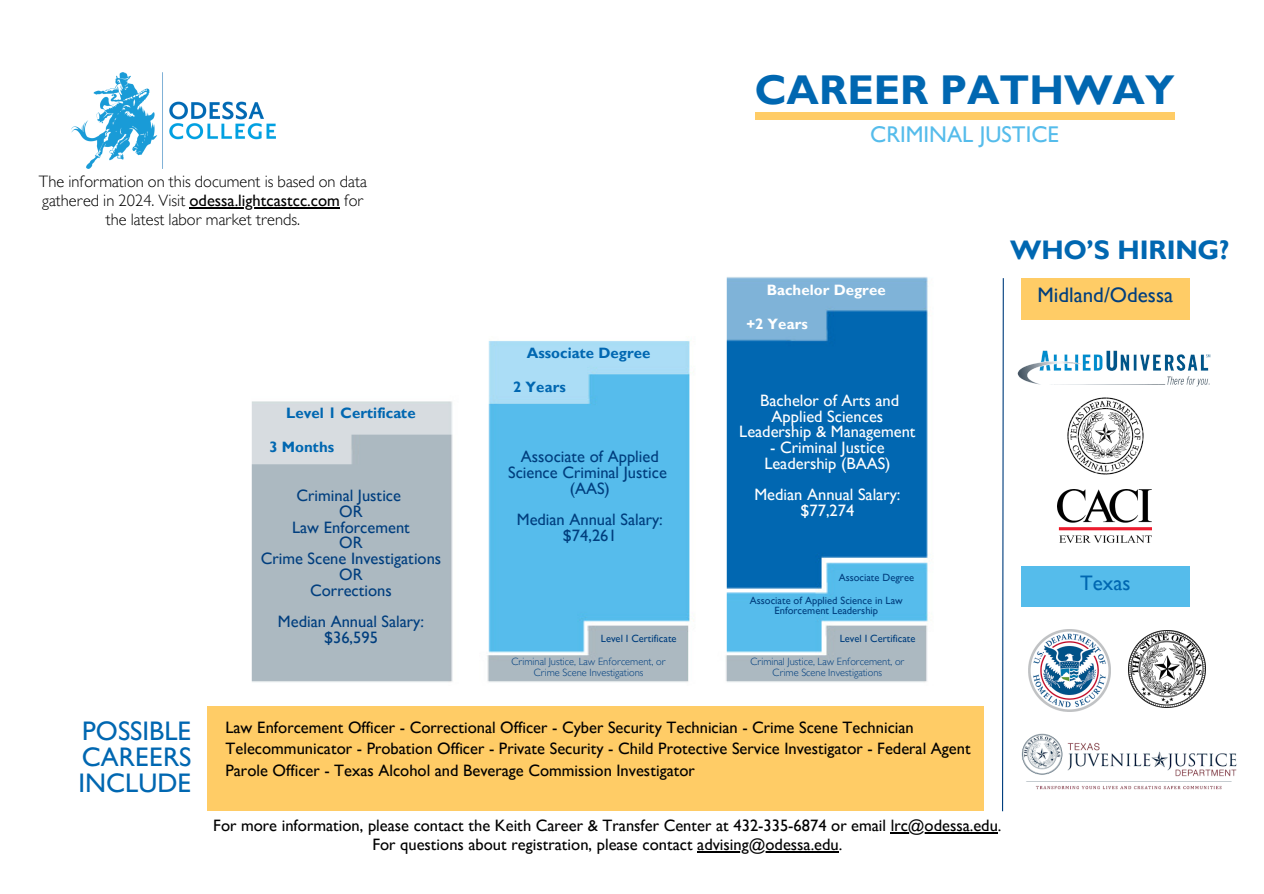
<style>
.page{position:relative;width:1264px;height:894px;background:#fff}
.page>*{position:absolute;margin:0;border:0;box-sizing:border-box;transform-origin:0 0}
.t1{font:700 41.55px "Gill Sans MT Std";color:#0067b1}
.t2{font:500 26.85px/25.8px "Gill Sans MT Std";color:#0067b1;text-align:justify}
.t3{font:700 26.85px "Gill Sans MT Std";color:#0067b1}
.t4{font:500 22.8px "Gill Sans MT Std";color:#55bceb}
.t5{font:500 21px "Gill Sans MT Std";color:#003e7e}
.t6{font:500 21px "Gill Sans MT Std";color:#0067b1}
.t7{font:500 16.5px/21.3px "Gill Sans MT Std";color:#000}
.t8{font:500 16.5px/15.8px "Gill Sans MT Std";color:#003e7e;text-align:center}
.t9{font:300 16.5px/19.2px "Gill Sans MT Std";color:#000}
.t10{font:500 16.5px/15.8px "Gill Sans MT Std";color:#fff;text-align:center}
.t11{font:700 15px "Gill Sans MT Std";color:#0067b1}
.t12{font:700 15px "Gill Sans MT Std";color:#fff}
.t13{font:300 10.5px "Gill Sans MT Std";color:#003e7e}
.t14{font:500 10.5px/10.5px "Gill Sans MT Std";color:#003e7e;text-align:center}
.s1{font-weight:500}
</style>
<div class="page">
<img style="left:71px;top:73px;width:205px;height:95px">
<div style="left:755px;top:112px;width:419px;height:7px;background:#fc6"></div>
<div style="left:207px;top:706px;width:776px;height:105px;background:#fc6"></div>
<img style="left:251px;top:401px;width:202px;height:281px">
<img style="left:487px;top:340px;width:207px;height:342px">
<img style="left:725px;top:277px;width:203px;height:405px">
<svg style="left:1002px;top:278px;width:2px;height:534px"></svg>
<div style="left:1020px;top:278px;width:169px;height:41px;background:#fc6"></div>
<div style="left:1020px;top:566px;width:169px;height:41px;background:#55bceb"></div>
<img style="left:1017px;top:350px;width:194px;height:37px">
<img style="left:1067px;top:397px;width:77px;height:78px">
<img style="left:1057px;top:489px;width:94px;height:53px">
<img style="left:1028px;top:629px;width:82px;height:82px">
<img style="left:1128px;top:630px;width:77px;height:77px">
<img style="left:1021px;top:733px;width:216px;height:57px">
<hr style="left:890px;top:832px;width:107px;height:1px;background:#000">
<hr style="left:697px;top:851px;width:141px;height:1px;background:#000">
<hr style="left:189px;top:207px;width:151px;height:1px;background:#000">
<p class="t9" style="left:39px;top:174px;width:329px">The information on this document is based on data gathered in 2024. Visit <span class="s1">odessa.lightcastcc.com</span> for</p>
<p class="t9" style="left:106px;top:213px;width:196px">the latest labor market trends.</p>
<h6 class="t11" style="left:286px;top:408px;width:131px">Level 1 Certificate</h6>
<h5 class="t11" style="left:269px;top:442px;width:66px">3 Months</h5>
<h5 class="t8" style="left:261px;top:490px;width:182px">Criminal Justice<br>OR<br>Law Enforcement<br>OR<br>Crime Scene Investigations<br>OR<br>Corrections</h5>
<h5 class="t8" style="left:278px;top:616px;width:148px">Median Annual Salary: $36,595</h5>
<p class="t11" style="left:527px;top:347px;width:125px">Associate Degree</p>
<p class="t11" style="left:513px;top:381px;width:54px">2 Years</p>
<p class="t8" style="left:508px;top:451px;width:160px">Associate of Applied<br>Science Criminal Justice (AAS)</p>
<h5 class="t8" style="left:517px;top:514px;width:148px">Median Annual Salary: $74,261</h5>
<p class="t14" style="left:601px;top:634px;width:77px">Level I Certificate</p>
<p class="t13" style="left:511px;top:657px;width:156px">Criminal Justice, Law Enforcement, or</p>
<h5 class="t13" style="left:534px;top:668px;width:111px">Crime Scene Investigations</h5>
<p class="t1" style="left:755px;top:75px;width:421px">CAREER PATHWAY</p>
<h1 class="t4" style="left:870px;top:126px;width:191px">CRIMINAL JUSTICE</h1>
<h5 class="t12" style="left:766px;top:285px;width:121px">Bachelor Degree</h5>
<p class="t12" style="left:746px;top:319px;width:63px">+2 Years</p>
<h5 class="t10" style="left:739px;top:395px;width:178px">Bachelor of Arts and<br>Applied Sciences<br>Leadership &amp; Management</h5>
<h5 class="t10" style="left:764px;top:442px;width:128px">- Criminal Justice<br>Leadership (BAAS)</h5>
<h5 class="t10" style="left:754px;top:489px;width:148px">Median Annual Salary: $77,274</h5>
<p class="t14" style="left:838px;top:573px;width:77px">Associate Degree</p>
<p class="t14" style="left:749px;top:596px;width:154px">Associate of Applied Science in Law<br>Enforcement Leadership</p>
<h5 class="t14" style="left:839px;top:634px;width:77px">Level I Certificate</h5>
<h5 class="t13" style="left:750px;top:657px;width:156px">Criminal Justice, Law Enforcement, or</h5>
<h5 class="t13" style="left:772px;top:668px;width:111px">Crime Scene Investigations</h5>
<h4 class="t3" style="left:1010px;top:240px;width:221px">WHO’S HIRING?</h4>
<p class="t5" style="left:1037px;top:287px;width:137px">Midland/Odessa</p>
<p class="t6" style="left:1080px;top:576px;width:52px">Texas</p>
<p class="t2" style="left:79px;top:722px;width:114px">POSSIBLE CAREERS INCLUDE</p>
<h3 class="t7" style="left:225px;top:719px;width:746px">Law Enforcement Officer - Correctional Officer - Cyber Security Technician - Crime Scene Technician<br>Telecommunicator - Probation Officer - Private Security - Child Protective Service Investigator - Federal Agent<br>Parole Officer - Texas Alcohol and Beverage Commission Investigator</h3>
<p class="t7" style="left:213px;top:817px;width:789px">For more information, please contact the Keith Career &amp; Transfer Center at 432-335-6874 or email lrc@odessa.edu.</p>
<h2 class="t7" style="left:372px;top:836px;width:471px">For questions about registration, please contact advising@odessa.edu.</h2>
</div>
